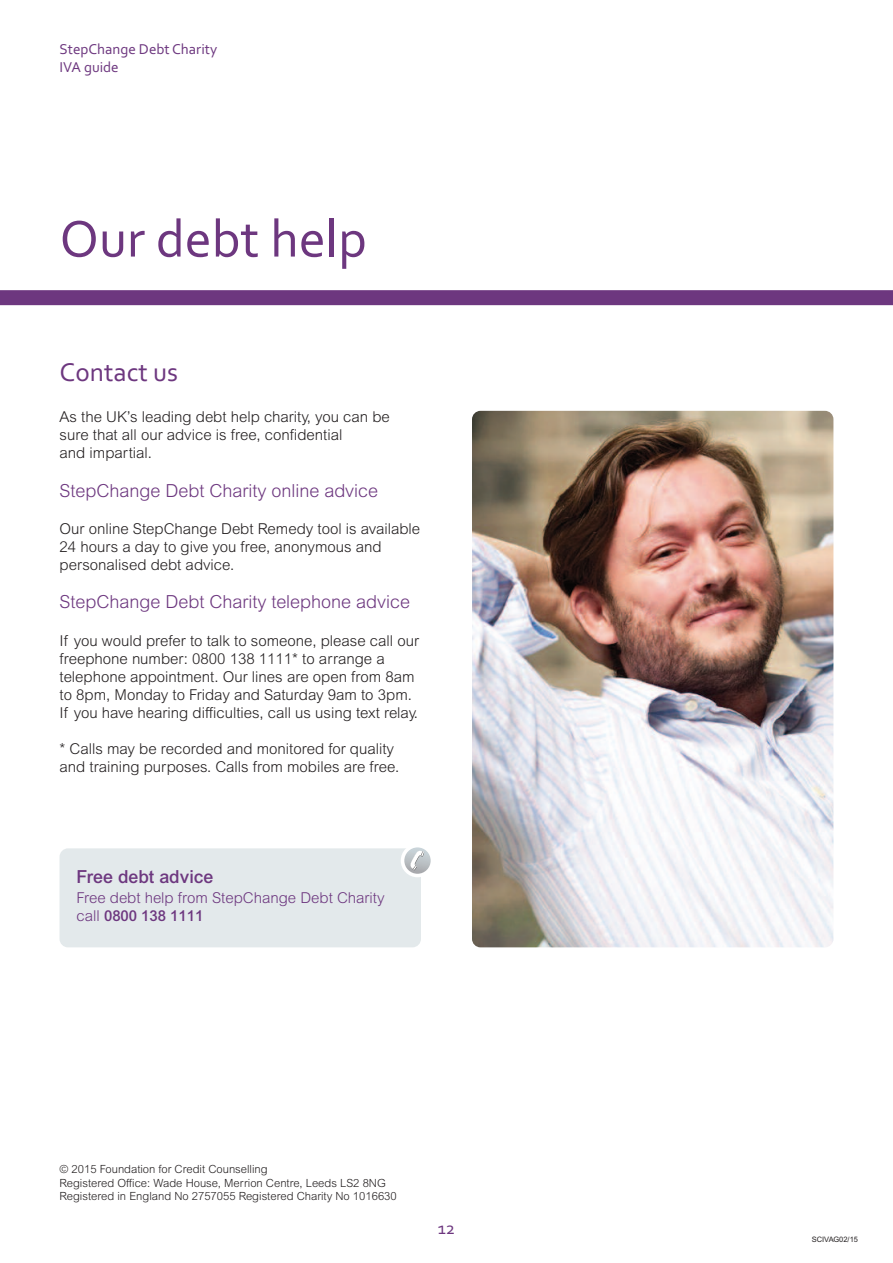
<style>
.page{position:relative;width:893px;height:1263px;background:#fff}
.page>*{position:absolute;margin:0;border:0;box-sizing:border-box;transform-origin:0 0}
.t1{font:54px "Corbel";color:#6d377f}
.t2{font:27px "Corbel";color:#6d377f}
.t3{font:300 18px "Arial MT Pro";color:#6d377f}
.t4{font:500 18px "Arial MT Pro";color:#6d377f}
.t5{font:18px "Corbel";color:#6d377f}
.t6{font:300 15px/18px "Arial MT Pro";color:#231f20}
.t7{font:300 15px/18px "Arial MT Pro";color:#6d377f}
.t8{font:15px/18px "Corbel";color:#6d377f}
.t9{font:300 11.25px/13.5px "Arial MT Pro";color:#231f20}
.t10{font:7.5px "Arial";color:#231f20}
.s1{font-weight:500}
</style>
<div class="page">
<div style="left:0;top:290px;width:893px;height:15px;background:#6d377f"></div>
<img style="left:472px;top:411px;width:361px;height:536px;border-radius:9px">
<div style="left:60px;top:848px;width:361px;height:99px;background:#e3e9eb;border-radius:9px"></div>
<div style="left:401px;top:844px;width:33px;height:33px;background:#fff;border-radius:50%"></div>
<svg style="left:404px;top:847px;width:27px;height:27px"></svg>
<svg style="left:410px;top:851px;width:14px;height:19px"></svg>
<p class="t8" style="left:60px;top:39px;width:159px">StepChange Debt Charity<br>IVA guide</p>
<h1 class="t1" style="left:60px;top:206px;width:309px">Our debt help</h1>
<h2 class="t2" style="left:60px;top:356px;width:120px">Contact us</h2>
<p class="t6" style="left:60px;top:409px;width:332px">As the UK’s leading debt help charity, you can be sure that all our advice is free, confidential<br>and impartial.</p>
<p class="t3" style="left:60px;top:484px;width:320px">StepChange Debt Charity online advice</p>
<p class="t6" style="left:60px;top:521px;width:362px">Our online StepChange Debt Remedy tool is available<br>24 hours a day to give you free, anonymous and personalised debt advice.</p>
<p class="t3" style="left:60px;top:595px;width:352px">StepChange Debt Charity telephone advice</p>
<p class="t6" style="left:60px;top:633px;width:361px">If you would prefer to talk to someone, please call our freephone number: 0800 138 1111* to arrange a telephone appointment. Our lines are open from 8am to 8pm, Monday to Friday and Saturday 9am to 3pm.<br>If you have hearing difficulties, call us using text relay.</p>
<p class="t6" style="left:60px;top:741px;width:341px">* Calls may be recorded and monitored for quality and training purposes. Calls from mobiles are free.</p>
<p class="t4" style="left:77px;top:870px;width:138px">Free debt advice</p>
<p class="t7" style="left:77px;top:890px;width:309px">Free debt help from StepChange Debt Charity call <span class="s1">0800 138 1111</span></p>
<p class="t9" style="left:60px;top:1164px;width:339px">© 2015 Foundation for Credit Counselling<br>Registered Office: Wade House, Merrion Centre, Leeds LS2 8NG<br>Registered in England No 2757055 Registered Charity No 1016630</p>
<p class="t5" style="left:438px;top:1217px;width:19px">12</p>
<p class="t10" style="left:812px;top:1236px;width:48px">SCIVAG02/15</p>
</div>
